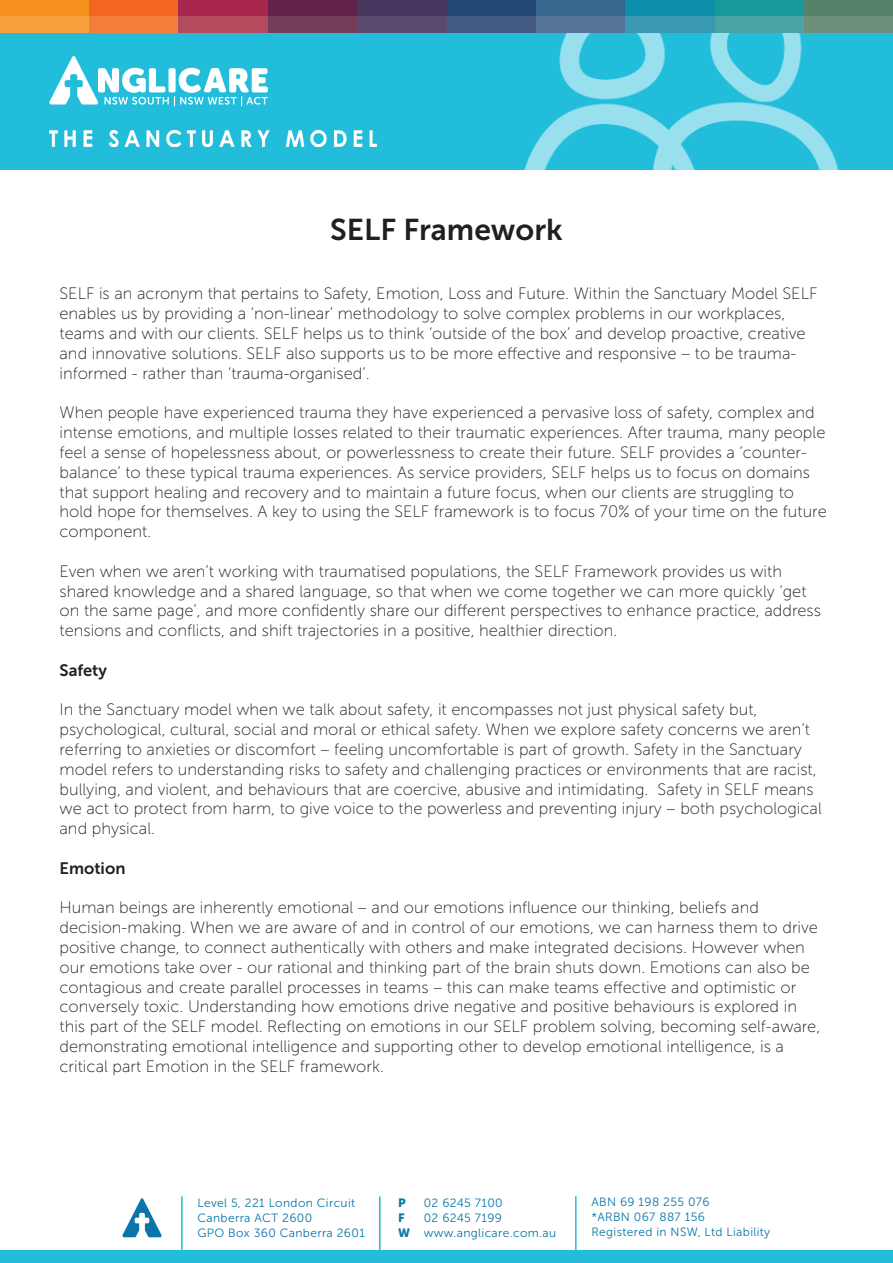
<style>
.page{position:relative;width:893px;height:1263px;background:#fff}
.page>*{position:absolute;margin:0;border:0;box-sizing:border-box;transform-origin:0 0}
.t1{font:30px "Museo Sans 700";color:#231f20}
.t2{font:16.5px/19.8px "Museo Sans 100";color:#231f20}
.t3{font:16.5px "Museo Sans 700";color:#231f20}
.t4{font:12px/15px "Museo Sans 300";letter-spacing:.03em;color:#0975a8}
.t5{font:12px "Museo Sans 900";color:#0975a8}
.s1{font-family:"Museo Sans 900"}
</style>
<div class="page">
<div style="left:0;top:33px;width:893px;height:137px;background:#22bddb"></div>
<svg style="left:49px;top:56px;width:197px;height:50px"></svg>
<img style="left:246px;top:33px;width:593px;height:137px">
<img style="left:50px;top:129px;width:326px;height:17px">
<div style="left:0;top:1250px;width:893px;height:13px;background:#22bddb"></div>
<hr style="left:379px;top:1196px;width:1px;height:57px;background:#22bddb">
<hr style="left:181px;top:1196px;width:2px;height:57px;background:#22bddb">
<hr style="left:575px;top:1196px;width:2px;height:57px;background:#22bddb">
<svg style="left:122px;top:1198px;width:40px;height:39px"></svg>
<div style="left:804px;top:0;width:89px;height:16px;background:#55836a"></div>
<div style="left:714px;top:0;width:90px;height:16px;background:#19999a"></div>
<div style="left:625px;top:0;width:89px;height:16px;background:#0d8eaa"></div>
<div style="left:536px;top:0;width:89px;height:16px;background:#36678e"></div>
<div style="left:446px;top:0;width:90px;height:16px;background:#214876"></div>
<div style="left:0;top:0;width:89px;height:16px;background:#f6911e"></div>
<div style="left:89px;top:0;width:90px;height:16px;background:#f36621"></div>
<div style="left:179px;top:0;width:89px;height:16px;background:#a9264d"></div>
<div style="left:268px;top:0;width:89px;height:16px;background:#64224a"></div>
<div style="left:357px;top:0;width:89px;height:16px;background:#48375f"></div>
<div style="left:804px;top:16px;width:89px;height:17px;background:#6b8f79"></div>
<div style="left:714px;top:16px;width:90px;height:17px;background:#4aa4a5"></div>
<div style="left:625px;top:16px;width:89px;height:17px;background:#3998b2"></div>
<div style="left:536px;top:16px;width:89px;height:17px;background:#577598"></div>
<div style="left:446px;top:16px;width:90px;height:17px;background:#435a82"></div>
<div style="left:0;top:16px;width:89px;height:17px;background:#f9a03e"></div>
<div style="left:89px;top:16px;width:90px;height:17px;background:#f47d3b"></div>
<div style="left:179px;top:16px;width:89px;height:17px;background:#b34a5e"></div>
<div style="left:268px;top:16px;width:89px;height:17px;background:#743d58"></div>
<div style="left:357px;top:16px;width:89px;height:17px;background:#5b4a6f"></div>
<h1 class="t1" style="left:330px;top:213px;width:234px">SELF Framework</h1>
<p class="t2" style="left:60px;top:284px;width:759px">SELF is an acronym that pertains to Safety, Emotion, Loss and Future. Within the Sanctuary Model SELF enables us by providing a ‘non-linear’ methodology to solve complex problems in our workplaces, teams and with our clients. SELF helps us to think ‘outside of the box’ and develop proactive, creative and innovative solutions. SELF also supports us to be more effective and responsive – to be trauma&shy;informed - rather than ‘trauma-organised’.</p>
<p class="t2" style="left:60px;top:403px;width:769px">When people have experienced trauma they have experienced a pervasive loss of safety, complex and intense emotions, and multiple losses related to their traumatic experiences. After trauma, many people feel a sense of hopelessness about, or powerlessness to create their future. SELF provides a ‘counter&shy;balance’ to these typical trauma experiences. As service providers, SELF helps us to focus on domains that support healing and recovery and to maintain a future focus, when our clients are struggling to hold hope for themselves. A key to using the SELF framework is to focus 70% of your time on the future component.</p>
<p class="t2" style="left:60px;top:561px;width:763px">Even when we aren’t working with traumatised populations, the SELF Framework provides us with shared knowledge and a shared language, so that when we come together we can more quickly ‘get on the same page’, and more confidently share our different perspectives to enhance practice, address tensions and conflicts, and shift trajectories in a positive, healthier direction.</p>
<p class="t3" style="left:60px;top:661px;width:49px">Safety</p>
<p class="t2" style="left:60px;top:700px;width:764px">In the Sanctuary model when we talk about safety, it encompasses not just physical safety but, psychological, cultural, social and moral or ethical safety. When we explore safety concerns we aren’t referring to anxieties or discomfort – feeling uncomfortable is part of growth. Safety in the Sanctuary model refers to understanding risks to safety and challenging practices or environments that are racist, bullying, and violent, and behaviours that are coercive, abusive and intimidating. Safety in SELF means we act to protect from harm, to give voice to the powerless and preventing injury – both psychological and physical.</p>
<p class="t3" style="left:60px;top:859px;width:67px">Emotion</p>
<p class="t2" style="left:60px;top:898px;width:762px">Human beings are inherently emotional – and our emotions influence our thinking, beliefs and decision-making. When we are aware of and in control of our emotions, we can harness them to drive positive change, to connect authentically with others and make integrated decisions. However when our emotions take over - our rational and thinking part of the brain shuts down. Emotions can also be contagious and create parallel processes in teams – this can make teams effective and optimistic or conversely toxic. Understanding how emotions drive negative and positive behaviours is explored in this part of the SELF model. Reflecting on emotions in our SELF problem solving, becoming self-aware, demonstrating emotional intelligence and supporting other to develop emotional intelligence, is a critical part Emotion in the SELF framework.</p>
<p class="t4" style="left:197px;top:1196px;width:169px">Level 5, 221 London Circuit<br>Canberra ACT 2600<br>GPO Box 360 Canberra 2601</p>
<p class="t4" style="left:591px;top:1195px;width:180px">ABN 69 198 255 076<br>*ARBN 067 887 156<br>Registered in NSW, Ltd Liability</p>
<p class="t5" style="left:398px;top:1196px;width:9px">P</p>
<p class="t4" style="left:424px;top:1196px;width:81px">02 6245 7100</p>
<p class="t5" style="left:398px;top:1211px;width:8px">F</p>
<p class="t4" style="left:398px;top:1211px;width:159px;text-indent:26px">02 6245 7199<br><span class="s1">W</span> www.anglicare.com.au</p>
</div>
